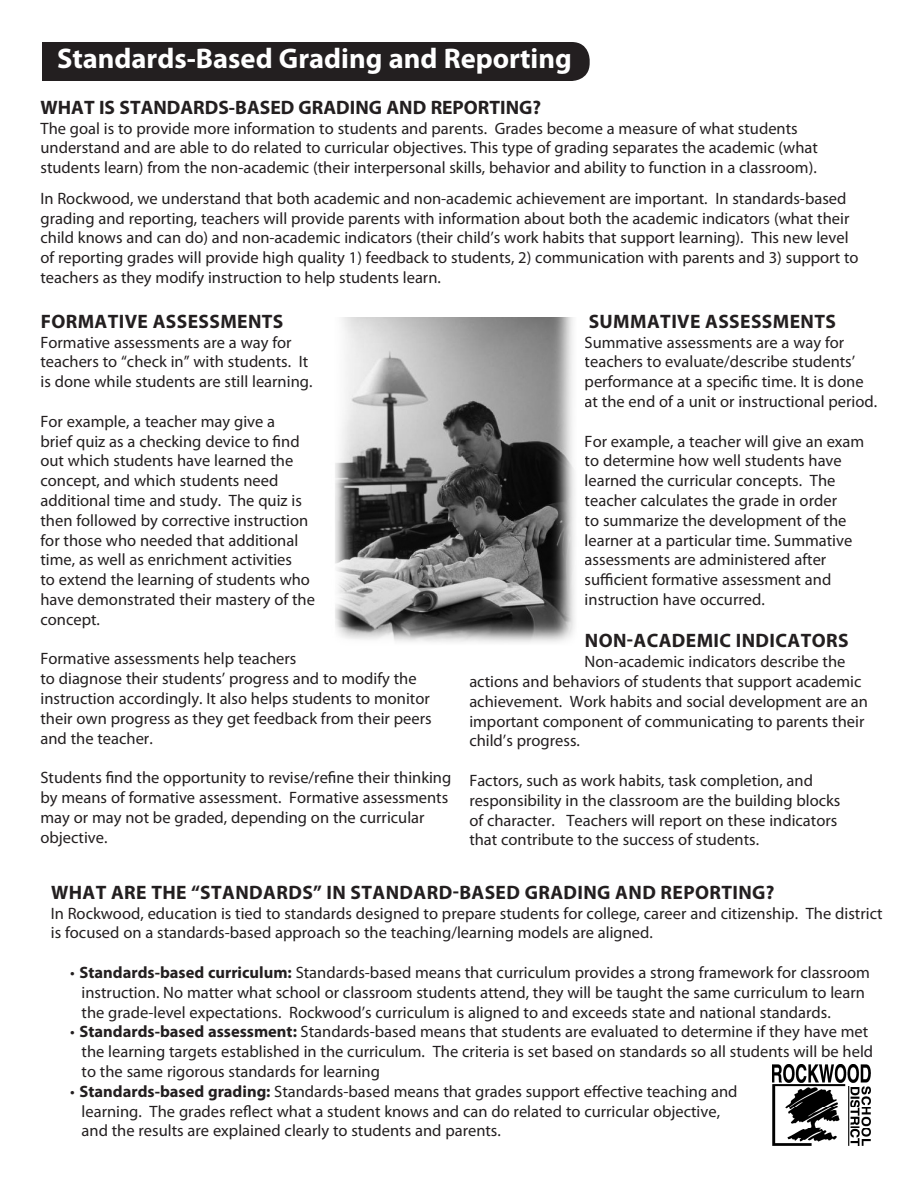
<style>
.page{position:relative;width:918px;height:1188px;background:#fff}
.page>*{position:absolute;margin:0;border:0;box-sizing:border-box;transform-origin:0 0}
.t1{font:700 28.5px "Myriad Pro";color:#fff}
.t2{font:700 19.5px "Myriad Pro";letter-spacing:.02em;color:#231f20}
.t3{font:700 19.5px "Myriad Pro";color:#231f20}
.t4{font:16.5px/19.8px "Myriad Pro";color:#231f20}
.s1{font-weight:700}
</style>
<div class="page">
<div style="left:42px;top:42px;width:548px;height:39px;background:#231f20;border-radius:18px"></div>
<div style="left:42px;top:42px;width:371px;height:39px;background:#231f20"></div>
<img style="left:335px;top:318px;width:240px;height:325px">
<img style="left:772px;top:1065px;width:99px;height:81px">
<p class="t1" style="left:57px;top:40px;width:516px">Standards-Based Grading and Reporting</p>
<p class="t3" style="left:40px;top:95px;width:502px">WHAT IS STANDARDS-BASED GRADING AND REPORTING?</p>
<p class="t4" style="left:40px;top:118px;width:779px">The goal is to provide more information to students and parents. Grades become a measure of what students understand and are able to do related to curricular objectives. This type of grading separates the academic (what students learn) from the non-academic (their interpersonal skills, behavior and ability to function in a classroom).</p>
<p class="t4" style="left:40px;top:188px;width:820px">In Rockwood, we understand that both academic and non-academic achievement are important. In standards-based grading and reporting, teachers will provide parents with information about both the academic indicators (what their child knows and can do) and non-academic indicators (their child’s work habits that support learning). This new level of reporting grades will provide high quality 1) feedback to students, 2) communication with parents and 3) support to teachers as they modify instruction to help students learn.</p>
<p class="t2" style="left:41px;top:309px;width:244px">FORMATIVE ASSESSMENTS</p>
<p class="t4" style="left:40px;top:332px;width:269px">Formative assessments are a way for teachers to “check in” with students. It</p>
<p class="t4" style="left:40px;top:372px;width:273px">is done while students are still learning.</p>
<p class="t4" style="left:40px;top:411px;width:276px">For example, a teacher may give a<br>brief quiz as a checking device to find out which students have learned the concept, and which students need additional time and study. The quiz is then followed by corrective instruction for those who needed that additional time, as well as enrichment activities<br>to extend the learning of students who have demonstrated their mastery of the concept.</p>
<p class="t4" style="left:40px;top:649px;width:393px">Formative assessments help teachers<br>to diagnose their students’ progress and to modify the instruction accordingly. It also helps students to monitor their own progress as they get feedback from their peers and the teacher.</p>
<p class="t4" style="left:40px;top:768px;width:412px">Students find the opportunity to revise/refine their thinking by means of formative assessment. Formative assessments may or may not be graded, depending on the curricular objective.</p>
<p class="t2" style="left:589px;top:309px;width:249px">SUMMATIVE ASSESSMENTS</p>
<p class="t4" style="left:585px;top:332px;width:294px">Summative assessments are a way for teachers to evaluate/describe students’ performance at a specific time. It is done at the end of a unit or instructional period.</p>
<p class="t4" style="left:585px;top:431px;width:281px">For example, a teacher will give an exam to determine how well students have learned the curricular concepts. The teacher calculates the grade in order<br>to summarize the development of the learner at a particular time. Summative assessments are administered after sufficient formative assessment and instruction have occurred.</p>
<p class="t2" style="left:585px;top:628px;width:265px">NON-ACADEMIC INDICATORS</p>
<p class="t4" style="left:469px;top:651px;width:400px;text-indent:115px">Non-academic indicators describe the actions and behaviors of students that support academic achievement. Work habits and social development are an important component of communicating to parents their child’s progress.</p>
<p class="t4" style="left:469px;top:770px;width:373px">Factors, such as work habits, task completion, and responsibility in the classroom are the building blocks of character. Teachers will report on these indicators that contribute to the success of students.</p>
<p class="t2" style="left:51px;top:880px;width:725px">WHAT ARE THE “STANDARDS” IN STANDARD-BASED GRADING AND REPORTING?</p>
<p class="t4" style="left:51px;top:903px;width:833px">In Rockwood, education is tied to standards designed to prepare students for college, career and citizenship. The district is focused on a standards-based approach so the teaching/learning models are aligned.</p>
<p class="t4" style="left:82px;top:962px;width:790px;text-indent:-12px">• <span class="s1">Standards-based curriculum:</span> Standards-based means that curriculum provides a strong framework for classroom instruction. No matter what school or classroom students attend, they will be taught the same curriculum to learn the grade-level expectations. Rockwood’s curriculum is aligned to and exceeds state and national standards.</p>
<p class="t4" style="left:82px;top:1022px;width:793px;text-indent:-12px">• <span class="s1">Standards-based assessment:</span> Standards-based means that students are evaluated to determine if they have met the learning targets established in the curriculum. The criteria is set based on standards so all students will be held to the same rigorous standards for learning</p>
<p class="t4" style="left:82px;top:1081px;width:657px;text-indent:-12px">• <span class="s1">Standards-based grading:</span> Standards-based means that grades support effective teaching and learning. The grades reflect what a student knows and can do related to curricular objective, and the results are explained clearly to students and parents.</p>
</div>
